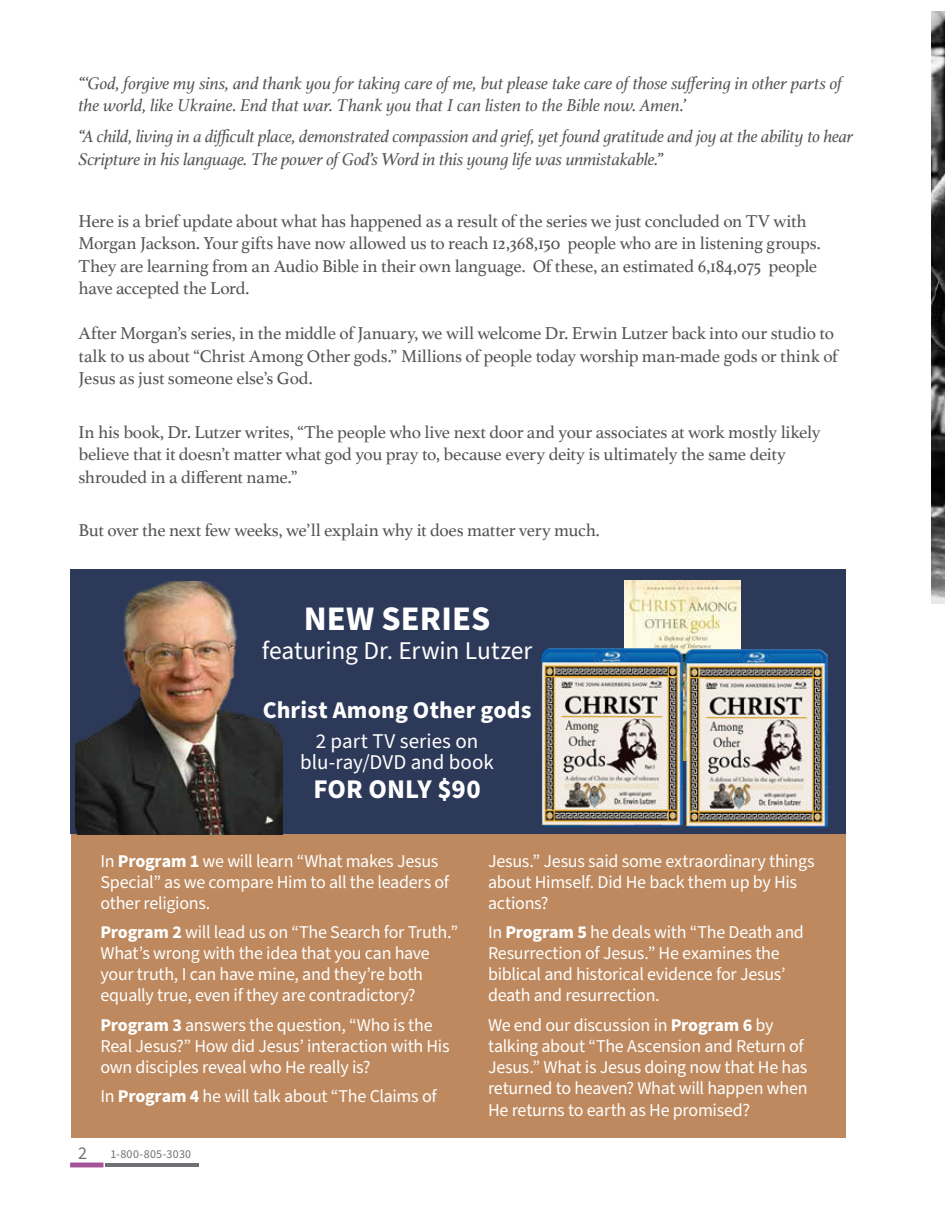
<style>
.page{position:relative;width:945px;height:1215px;background:#fff}
.page>*{position:absolute;margin:0;border:0;box-sizing:border-box;transform-origin:0 0}
.t1{font:700 34.5px "Source Sans Pro";letter-spacing:.005em;color:#fff}
.t2{font:700 27px "Source Sans Pro";letter-spacing:.005em;color:#fff}
.t3{font:25.5px "Source Sans Pro";letter-spacing:-.005em;color:#fff}
.t4{font:700 24px "Source Sans Pro";letter-spacing:.005em;color:#fff}
.t5{font:21px/21px "Source Sans Pro";color:#fff;text-align:center}
.t6{font:18px/21px "Source Sans Pro";letter-spacing:-.015em;color:#fff}
.t7{font:18px/22.5px "Athelas";letter-spacing:-.015em;color:#545456}
.t8{font:italic 18px/22.5px "Athelas";letter-spacing:-.015em;color:#545456}
.t9{font:18px "Source Sans Pro";color:#6f7073}
.t10{font:12px "Source Sans Pro";letter-spacing:.025em;color:#6f7073}
.s1{font-weight:700}
</style>
<div class="page">
<img style="left:932px;top:11px;width:13px;height:592px">
<hr style="left:70px;top:1163px;width:34px;height:4px;background:#a65398">
<hr style="left:105px;top:1163px;width:93px;height:4px;background:#6f7073">
<div style="left:71px;top:571px;width:775px;height:567px;background:#be895e"></div>
<div style="left:71px;top:569px;width:775px;height:265px;background:#2d3958"></div>
<img style="left:75px;top:581px;width:208px;height:253px">
<img style="left:625px;top:581px;width:116px;height:179px">
<img style="left:541px;top:648px;width:142px;height:178px">
<img style="left:685px;top:649px;width:142px;height:178px">
<p class="t8" style="left:78px;top:71px;width:766px">“‘God, forgive my sins, and thank you for taking care of me, but please take care of those suffering in other parts of the world, like Ukraine. End that war. Thank you that I can listen to the Bible now. Amen.’</p>
<p class="t8" style="left:78px;top:124px;width:776px">“A child, living in a difficult place, demonstrated compassion and grief, yet found gratitude and joy at the ability to hear<br>Scripture in his language. The power of God’s Word in this young life was unmistakable.”</p>
<p class="t7" style="left:78px;top:209px;width:744px">Here is a brief update about what has happened as a result of the series we just concluded on TV with Morgan Jackson. Your gifts have now allowed us to reach 12,368,150 people who are in listening groups.<br>They are learning from an Audio Bible in their own language. Of these, an estimated 6,184,075 people have accepted the Lord.</p>
<p class="t7" style="left:78px;top:321px;width:761px">After Morgan’s series, in the middle of January, we will welcome Dr. Erwin Lutzer back into our studio to talk to us about “Christ Among Other gods.” Millions of people today worship man-made gods or think of<br>Jesus as just someone else’s God.</p>
<p class="t7" style="left:78px;top:420px;width:744px">In his book, Dr. Lutzer writes, “The people who live next door and your associates at work mostly likely believe that it doesn’t matter what god you pray to, because every deity is ultimately the same deity shrouded in a different name.”</p>
<p class="t7" style="left:78px;top:518px;width:523px">But over the next few weeks, we’ll explain why it does matter very much.</p>
<h1 class="t1" style="left:304px;top:604px;width:188px">NEW SERIES</h1>
<h3 class="t3" style="left:262px;top:641px;width:272px">featuring Dr. Erwin Lutzer</h3>
<h3 class="t4" style="left:263px;top:700px;width:270px">Christ Among Other gods</h3>
<p class="t5" style="left:300px;top:732px;width:195px">2 part TV series on blu-ray/DVD and book</p>
<h2 class="t2" style="left:313px;top:778px;width:169px">FOR ONLY $90</h2>
<p class="t6" style="left:101px;top:852px;width:350px">In <span class="s1">Program 1</span> we will learn “What makes Jesus<br>Special” as we compare Him to all the leaders of other religions.</p>
<p class="t6" style="left:101px;top:923px;width:359px"><span class="s1">Program 2</span> will lead us on “The Search for Truth.” What’s wrong with the idea that you can have your truth, I can have mine, and they’re both equally true, even if they are contradictory?</p>
<p class="t6" style="left:101px;top:1016px;width:351px"><span class="s1">Program 3</span> answers the question, “Who is the<br>Real Jesus?” How did Jesus’ interaction with His own disciples reveal who He really is?</p>
<p class="t6" style="left:101px;top:1087px;width:338px">In <span class="s1">Program 4</span> he will talk about “The Claims of</p>
<p class="t9" style="left:78px;top:1146px;width:10px">2</p>
<p class="t10" style="left:110px;top:1146px;width:82px">1-800-805-3030</p>
<p class="t6" style="left:488px;top:852px;width:328px">Jesus.” Jesus said some extraordinary things about Himself. Did He back them up by His actions?</p>
<p class="t6" style="left:488px;top:923px;width:317px">In <span class="s1">Program 5</span> he deals with “The Death and Resurrection of Jesus.” He examines the biblical and historical evidence for Jesus’ death and resurrection.</p>
<p class="t6" style="left:488px;top:1015px;width:321px;line-height:21.5px">We end our discussion in <span class="s1">Program 6</span> by talking about “The Ascension and Return of Jesus.” What is Jesus doing now that He has returned to heaven? What will happen when He returns to earth as He promised?</p>
</div>
